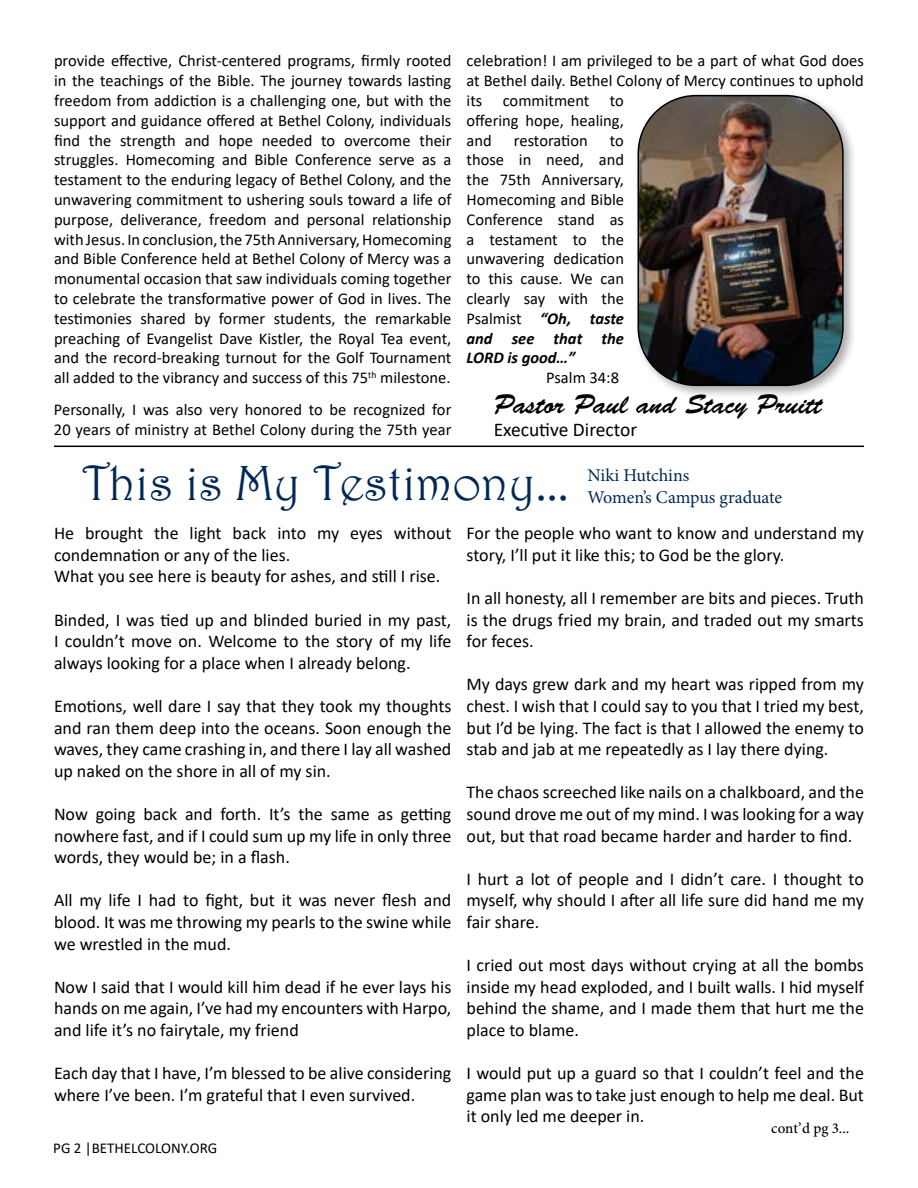
<style>
.page{position:relative;width:918px;height:1188px;background:#fff}
.page>*{position:absolute;margin:0;border:0;box-sizing:border-box;transform-origin:0 0}
.t1{font:49.5px "Harrington";color:#002856}
.t2{font:27px "Brush Script Std";color:#000}
.t3{font:19.5px "Calibri";color:#000}
.t4{font:18px/21.6px "Calibri";color:#000;text-align:justify}
.t5{font:18px/21.6px "Minion Pro";letter-spacing:-.005em;color:#002856}
.t6{font:16.5px/19.8px "Calibri";color:#000;text-align:justify}
.t7{font:15px "Calibri";color:#000}
.t8{font:500 15px "Minion Pro";letter-spacing:-.005em;color:#000}
.s1{font-weight:700;font-style:italic}
</style>
<div class="page">
<div style="left:634px;top:92px;width:222px;height:307px;background:#000;opacity:.33"></div>
<img style="left:638px;top:96px;width:205px;height:289px">
<div style="left:638px;top:95px;width:206px;height:291px;border:2px solid #000;border-radius:58px"></div>
<hr style="left:54px;top:446px;width:810px;height:1px;background:#000">
<p class="t6" style="left:54px;top:51px;width:399px">provide effective, Christ-centered programs, firmly rooted in the teachings of the Bible. The journey towards lasting freedom from addiction is a challenging one, but with the support and guidance offered at Bethel Colony, individuals find the strength and hope needed to overcome their struggles. Homecoming and Bible Conference serve as a testament to the enduring legacy of Bethel Colony, and the unwavering commitment to ushering souls toward a life of purpose, deliverance, freedom and personal relationship with Jesus. In conclusion, the 75th Anniversary, Homecoming and Bible Conference held at Bethel Colony of Mercy was a monumental occasion that saw individuals coming together to celebrate the transformative power of God in lives. The testimonies shared by former students, the remarkable preaching of Evangelist Dave Kistler, the Royal Tea event, and the record-breaking turnout for the Golf Tournament all added to the vibrancy and success of this 75<sup>th</sup> milestone.</p>
<p class="t6" style="left:54px;top:399px;width:399px">Personally, I was also very honored to be recognized for<br>20 years of ministry at Bethel Colony during the 75th year</p>
<p class="t6" style="left:467px;top:51px;width:399px;text-align:left">celebration! I am privileged to be a part of what God does at Bethel daily. Bethel Colony of Mercy continues to uphold its commitment to<br>offering hope, healing,<br>and</p>
<p class="t6" style="left:514px;top:130px;width:75px">restoration</p>
<p class="t6" style="left:467px;top:130px;width:159px;text-indent:143px">to those in need, and the 75th Anniversary, Homecoming and Bible Conference stand as a testament to the unwavering dedication to this cause. We can clearly say with the Psalmist <span class="s1">“Oh, taste and see that the LORD is good…”</span></p>
<p class="t6" style="left:546px;top:368px;width:74px">Psalm 34:8</p>
<h2 class="t2" style="left:494px;top:389px;width:330px">Pastor Paul and Stacy Pruitt</h2>
<p class="t3" style="left:494px;top:416px;width:145px">Executive Director</p>
<h1 class="t1" style="left:82px;top:454px;width:488px">This is My Testimony...</h1>
<p class="t5" style="left:588px;top:465px;width:196px">Niki Hutchins<br>Women’s Campus graduate</p>
<p class="t4" style="left:54px;top:522px;width:399px;text-align:left">He brought the light back into my eyes without condemnation or any of the lies.<br>What you see here is beauty for ashes, and still I rise.</p>
<p class="t4" style="left:54px;top:608px;width:399px">Binded, I was tied up and blinded buried in my past, I couldn’t move on. Welcome to the story of my life always looking for a place when I already belong.</p>
<p class="t4" style="left:54px;top:695px;width:399px">Emotions, well dare I say that they took my thoughts and ran them deep into the oceans. Soon enough the waves, they came crashing in, and there I lay all washed up naked on the shore in all of my sin.</p>
<p class="t4" style="left:54px;top:803px;width:399px">Now going back and forth. It’s the same as getting nowhere fast, and if I could sum up my life in only three words, they would be; in a flash.</p>
<p class="t4" style="left:54px;top:889px;width:399px">All my life I had to fight, but it was never flesh and blood. It was me throwing my pearls to the swine while we wrestled in the mud.</p>
<p class="t4" style="left:54px;top:975px;width:399px">Now I said that I would kill him dead if he ever lays his hands on me again, I’ve had my encounters with Harpo, and life it’s no fairytale, my friend</p>
<p class="t4" style="left:54px;top:1062px;width:399px">Each day that I have, I’m blessed to be alive considering where I’ve been. I’m grateful that I even survived.</p>
<p class="t7" style="left:53px;top:1138px;width:166px">PG 2 |BETHELCOLONY.ORG</p>
<p class="t4" style="left:467px;top:522px;width:399px">For the people who want to know and understand my story, I’ll put it like this; to God be the glory.</p>
<p class="t4" style="left:467px;top:587px;width:399px">In all honesty, all I remember are bits and pieces. Truth is the drugs fried my brain, and traded out my smarts for feces.</p>
<p class="t4" style="left:467px;top:673px;width:399px">My days grew dark and my heart was ripped from my chest. I wish that I could say to you that I tried my best, but I’d be lying. The fact is that I allowed the enemy to stab and jab at me repeatedly as I lay there dying.</p>
<p class="t4" style="left:467px;top:781px;width:399px">The chaos screeched like nails on a chalkboard, and the sound drove me out of my mind. I was looking for a way out, but that road became harder and harder to find.</p>
<p class="t4" style="left:467px;top:867px;width:399px">I hurt a lot of people and I didn’t care. I thought to myself, why should I after all life sure did hand me my fair share.</p>
<p class="t4" style="left:467px;top:954px;width:399px">I cried out most days without crying at all the bombs inside my head exploded, and I built walls. I hid myself behind the shame, and I made them that hurt me the place to blame.</p>
<p class="t4" style="left:467px;top:1062px;width:399px">I would put up a guard so that I couldn’t feel and the game plan was to take just enough to help me deal. But it only led me deeper in.</p>
<p class="t8" style="left:771px;top:1118px;width:80px">cont’d pg 3...</p>
</div>
